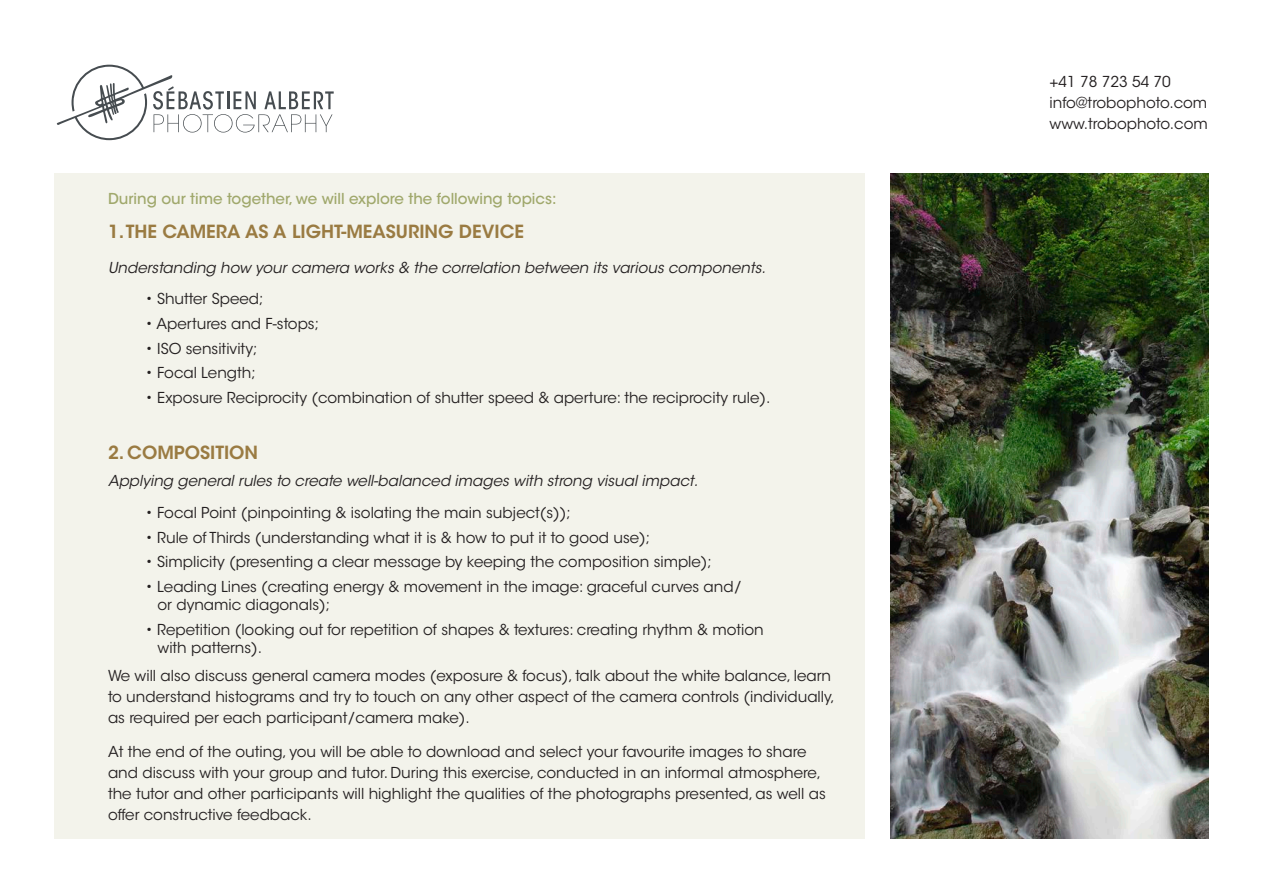
<style>
.page{position:relative;width:1263px;height:893px;background:#fff}
.page>*{position:absolute;margin:0;border:0;box-sizing:border-box;transform-origin:0 0}
.Body_text{font:600 18px "ITC Avant Garde Std";color:#9a7b42}
.indent{font:600 18px "ITC Avant Garde Std";color:#9a7b42}
.Body_text-2{font:15px/21px "ITC Avant Garde Std";color:#231f20}
.indent-2{font:15px/18px "ITC Avant Garde Std";color:#231f20}
.Body_text-3{font:italic 15px "ITC Avant Garde Std";color:#231f20}
.Body_text-4{font:500 15px "ITC Avant Garde Std";color:#a0a86c}
</style>
<div class="page">
<svg style="left:57px;top:65px;width:277px;height:75px"></svg>
<div style="left:54px;top:174px;width:811px;height:665px;background:#f3f3eb"></div>
<img style="left:890px;top:174px;width:319px;height:664px">
<p class="Body_text-4" style="left:108px;top:189px;width:450px">During our time together, we will explore the following topics:</p>
<p class="Body_text" style="left:108px;top:220px;width:417px">1. THE CAMERA AS A LIGHT-MEASURING DEVICE</p>
<p class="Body_text-3" style="left:108px;top:258px;width:659px">Understanding how your camera works &amp; the correlation between its various components.</p>
<p class="indent-2" style="left:146px;top:290px;width:119px">• Shutter Speed;</p>
<p class="indent-2" style="left:146px;top:315px;width:175px">• Apertures and F-stops;</p>
<p class="indent-2" style="left:146px;top:339px;width:113px">• ISO sensitivity;</p>
<p class="indent-2" style="left:146px;top:364px;width:112px">• Focal Length;</p>
<p class="indent-2" style="left:146px;top:389px;width:626px">• Exposure Reciprocity (combination of shutter speed &amp; aperture: the reciprocity rule).</p>
<p class="indent" style="left:108px;top:441px;width:152px">2. COMPOSITION</p>
<p class="Body_text-3" style="left:108px;top:472px;width:592px">Applying general rules to create well-balanced images with strong visual impact.</p>
<p class="indent-2" style="left:146px;top:504px;width:427px">• Focal Point (pinpointing &amp; isolating the main subject(s));</p>
<p class="indent-2" style="left:146px;top:528px;width:506px">• Rule of Thirds (understanding what it is &amp; how to put it to good use);</p>
<p class="indent-2" style="left:146px;top:553px;width:568px">• Simplicity (presenting a clear message by keeping the composition simple);</p>
<p class="indent-2" style="left:158px;top:578px;width:586px;text-indent:-12px">• Leading Lines (creating energy &amp; movement in the image: graceful curves and/ or dynamic diagonals);</p>
<p class="indent-2" style="left:158px;top:621px;width:608px;text-indent:-12px">• Repetition (looking out for repetition of shapes &amp; textures: creating rhythm &amp; motion with patterns).</p>
<p class="Body_text-2" style="left:108px;top:665px;width:728px">We will also discuss general camera modes (exposure &amp; focus), talk about the white balance, learn to understand histograms and try to touch on any other aspect of the camera controls (individually, as required per each participant/camera make).</p>
<p class="Body_text-2" style="left:108px;top:741px;width:719px">At the end of the outing, you will be able to download and select your favourite images to share and discuss with your group and tutor. During this exercise, conducted in an informal atmosphere, the tutor and other participants will highlight the qualities of the photographs presented, as well as offer constructive feedback.</p>
<p class="Body_text-2" style="left:1049px;top:71px;width:160px">+41 78 723 54 70 info@trobophoto.com www.trobophoto.com</p>
</div>
